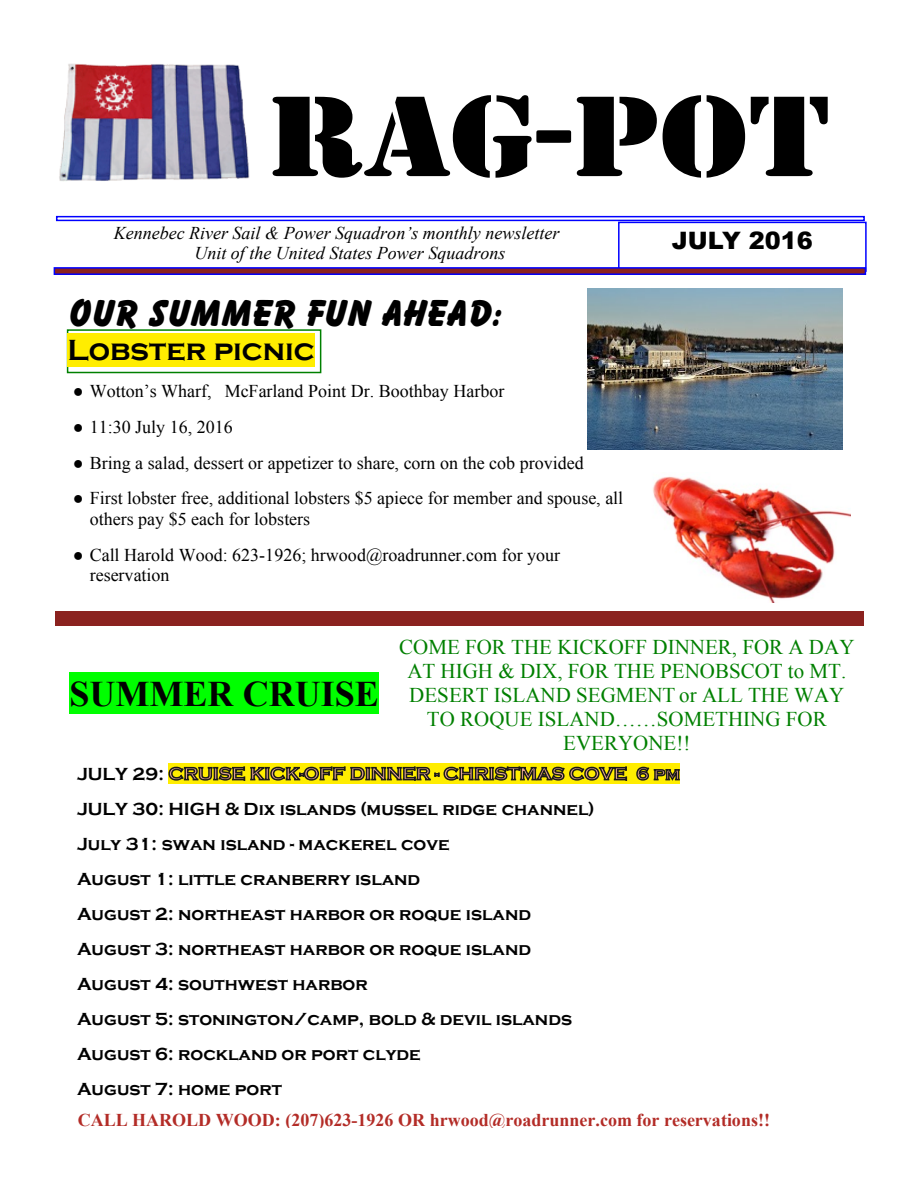
<style>
.page{position:relative;width:918px;height:1188px;background:#fff}
.page>*{position:absolute;margin:0;border:0;box-sizing:border-box;transform-origin:0 0}
.t1{font:119.1px "Stencil";color:#000;scale:1.17 1}
.t2{font:36.3px "Balloonist SF Bold";color:#000}
.t3{font:700 36px "Times New Roman";color:#000}
.t4{font:700 30px "Copperplate Gothic";color:#000}
.t5{font:900 24px "Arial";color:#000}
.t6{font:21px/24.2px "Times New Roman";color:#008000;text-align:center}
.t7{font:700 18px/35px "Copperplate Gothic";color:#000}
.t8{font:18px/20.7px "Times New Roman";color:#000}
.t9{font:italic 18px/20.7px "Times New Roman";color:#000}
.t10{font:700 18px "Times New Roman";color:#b32c27}
.s1{color:#e3a494}
</style>
<div class="page">
<img style="left:59px;top:64px;width:191px;height:117px">
<div style="left:56px;top:216px;width:809px;height:5px;border:2px solid #00f"></div>
<div style="left:618px;top:222px;width:249px;height:50px;border:2px solid #00f"></div>
<div style="left:54px;top:268px;width:811px;height:6px;background:#8b221f"></div>
<div style="left:54px;top:267px;width:812px;height:8px;border:2px solid #00f"></div>
<div style="left:67px;top:329px;width:254px;height:44px;border:2px solid #008000"></div>
<div style="left:68px;top:334px;width:247px;height:33px;background:#ffed00"></div>
<img style="left:587px;top:288px;width:256px;height:162px">
<img style="left:653px;top:476px;width:198px;height:127px">
<div style="left:55px;top:611px;width:809px;height:15px;background:#8b221f"></div>
<div style="left:70px;top:672px;width:309px;height:42px;background:#0f0"></div>
<div style="left:168px;top:764px;width:512px;height:20px;background:#ffed00"></div>
<h1 class="t1" style="left:267px;top:97px;width:483px">Rag-pot</h1>
<p class="t9" style="left:194px;top:224px;width:366px;text-indent:-81px">Kennebec River Sail &amp; Power Squadron’s monthly newsletter<br>Unit of the United States Power Squadrons</p>
<h3 class="t5" style="left:672px;top:232px;width:142px">JULY 2016</h3>
<h2 class="t2" style="left:65px;top:299px;width:435px">OUR SUMMER FUN AHEAD:</h2>
<h3 class="t4" style="left:68px;top:332px;width:249px">Lobster picnic</h3>
<p class="t8" style="left:73px;top:382px;width:433px">● Wotton’s Wharf, McFarland Point Dr. Boothbay Harbor</p>
<p class="t8" style="left:73px;top:418px;width:162px">● 11:30 July 16, 2016</p>
<p class="t8" style="left:73px;top:454px;width:513px">● Bring a salad, dessert or appetizer to share, corn on the cob provided</p>
<p class="t8" style="left:90px;top:490px;width:535px;text-indent:-17px">● First lobster free, additional lobsters $5 apiece for member and spouse, all others pay $5 each for lobsters</p>
<p class="t8" style="left:90px;top:546px;width:472px;text-indent:-17px">● Call Harold Wood: 623-1926; hrwood@roadrunner.com for your reservation</p>
<p class="t6" style="left:399px;top:637px;width:457px">COME FOR THE KICKOFF DINNER, FOR A DAY<br>AT HIGH &amp; DIX, FOR THE PENOBSCOT to MT.<br>DESERT ISLAND SEGMENT or ALL THE WAY<br>TO ROQUE ISLAND……SOMETHING FOR<br>EVERYONE!!</p>
<p class="t7" style="left:77px;top:756px;width:604px">JULY 29: <span class="s1">CRUISE KICK-OFF DINNER - CHRISTMAS COVE 6 pm </span>JULY 30: HIGH &amp; Dix islands (mussel ridge channel)<br>July 31: swan island - mackerel cove<br>August 1: little cranberry island<br>August 2: northeast harbor or roque island<br>August 3: northeast harbor or roque island<br>August 4: southwest harbor<br>August 5: stonington/camp, bold &amp; devil islands<br>August 6: rockland or port clyde<br>August 7: home port</p>
<p class="t10" style="left:78px;top:1114px;width:694px">CALL HAROLD WOOD: (207)623-1926 OR hrwood@roadrunner.com for reservations!!</p>
<h3 class="t3" style="left:70px;top:681px;width:311px">SUMMER CRUISE</h3>
</div>
